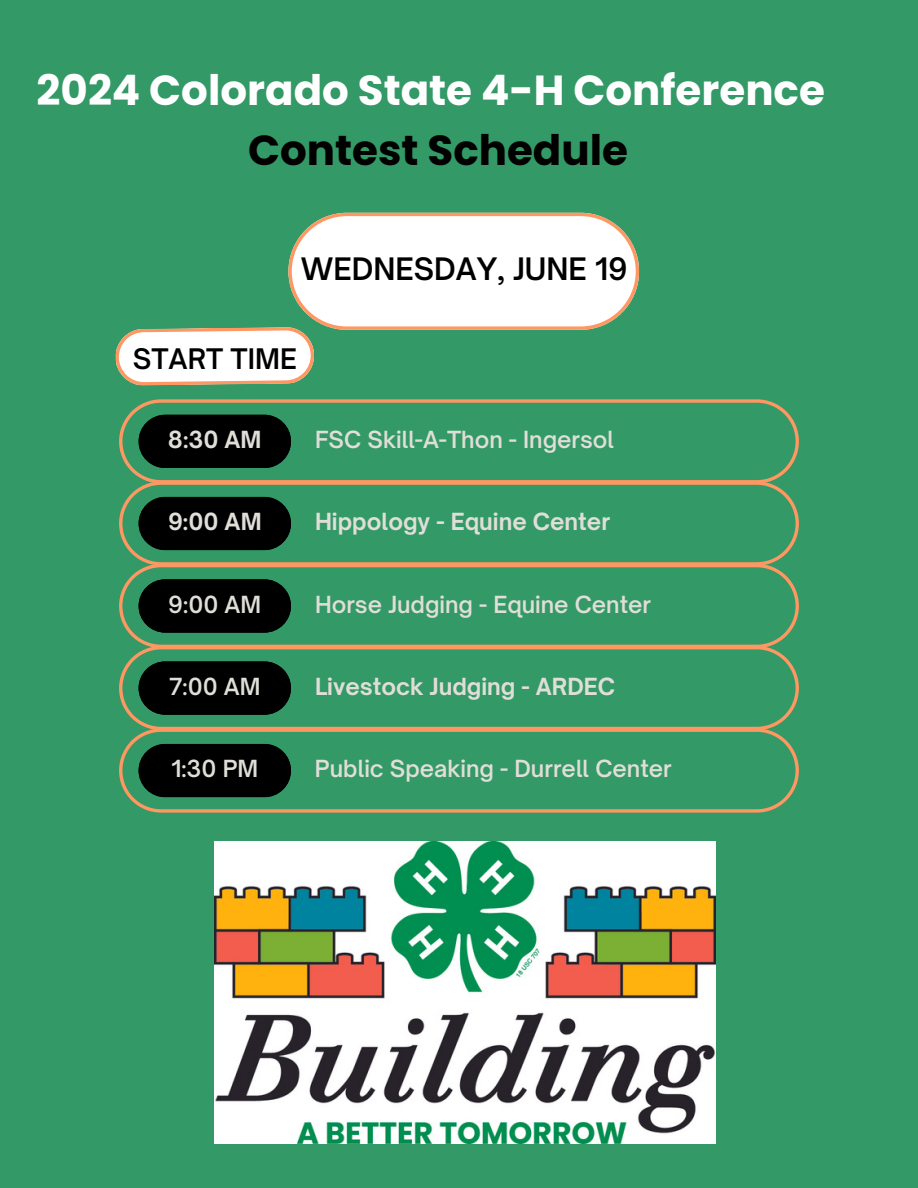
<style>
.page{position:relative;width:918px;height:1188px;background:#396}
.page>*{position:absolute;margin:0;border:0;box-sizing:border-box;transform-origin:0 0}
.t1{font:700 42px "Poppins";color:#fff}
.t2{font:700 42px "Poppins";color:#000}
.t3{font:600 29.7px "Open Sauce One";color:#000}
.t4{font:600 27.15px "Open Sauce One";color:#000}
.t5{font:600 22.5px "Open Sauce One";color:#e0ded8}
.t6{font:700 22.5px "Open Sauce One";color:#e0ded8}
</style>
<div class="page">
<svg style="left:119px;top:399px;width:680px;height:82px"></svg>
<svg style="left:139px;top:415px;width:152px;height:53px;background:#030a07"></svg>
<svg style="left:119px;top:481px;width:680px;height:83px"></svg>
<svg style="left:139px;top:497px;width:151px;height:53px;background:#030906"></svg>
<svg style="left:119px;top:564px;width:680px;height:82px"></svg>
<svg style="left:139px;top:579px;width:151px;height:53px;background:#030a06"></svg>
<svg style="left:119px;top:646px;width:680px;height:82px"></svg>
<svg style="left:139px;top:661px;width:151px;height:53px;background:#030a06"></svg>
<svg style="left:119px;top:728px;width:679px;height:85px"></svg>
<svg style="left:139px;top:744px;width:151px;height:53px;background:#030906"></svg>
<img style="left:215px;top:842px;width:500px;height:301px">
<svg style="left:115px;top:213px;width:524px;height:173px"></svg>
<h3 class="t1" style="left:37px;top:61px;width:790px">2024 Colorado State 4-H Conference</h3>
<p class="t2" style="left:248px;top:121px;width:381px">Contest Schedule</p>
<h1 class="t3" style="left:301px;top:250px;width:328px">WEDNESDAY, JUNE 19</h1>
<p class="t4" style="left:133px;top:342px;width:166px">START TIME</p>
<h2 class="t6" style="left:168px;top:426px;width:95px">8:30 AM</h2>
<h2 class="t5" style="left:315px;top:426px;width:301px">FSC Skill-A-Thon - Ingersol</h2>
<p class="t6" style="left:168px;top:508px;width:95px">9:00 AM</p>
<h3 class="t6" style="left:315px;top:508px;width:297px">Hippology - Equine Center</h3>
<p class="t5" style="left:168px;top:590px;width:94px">9:00 AM</p>
<h3 class="t5" style="left:315px;top:590px;width:338px">Horse Judging - Equine Center</h3>
<p class="t5" style="left:169px;top:672px;width:93px">7:00 AM</p>
<h3 class="t6" style="left:315px;top:672px;width:302px">Livestock Judging - ARDEC</h3>
<p class="t5" style="left:171px;top:755px;width:88px">1:30 PM</p>
<h3 class="t5" style="left:315px;top:755px;width:358px">Public Speaking - Durrell Center</h3>
</div>
